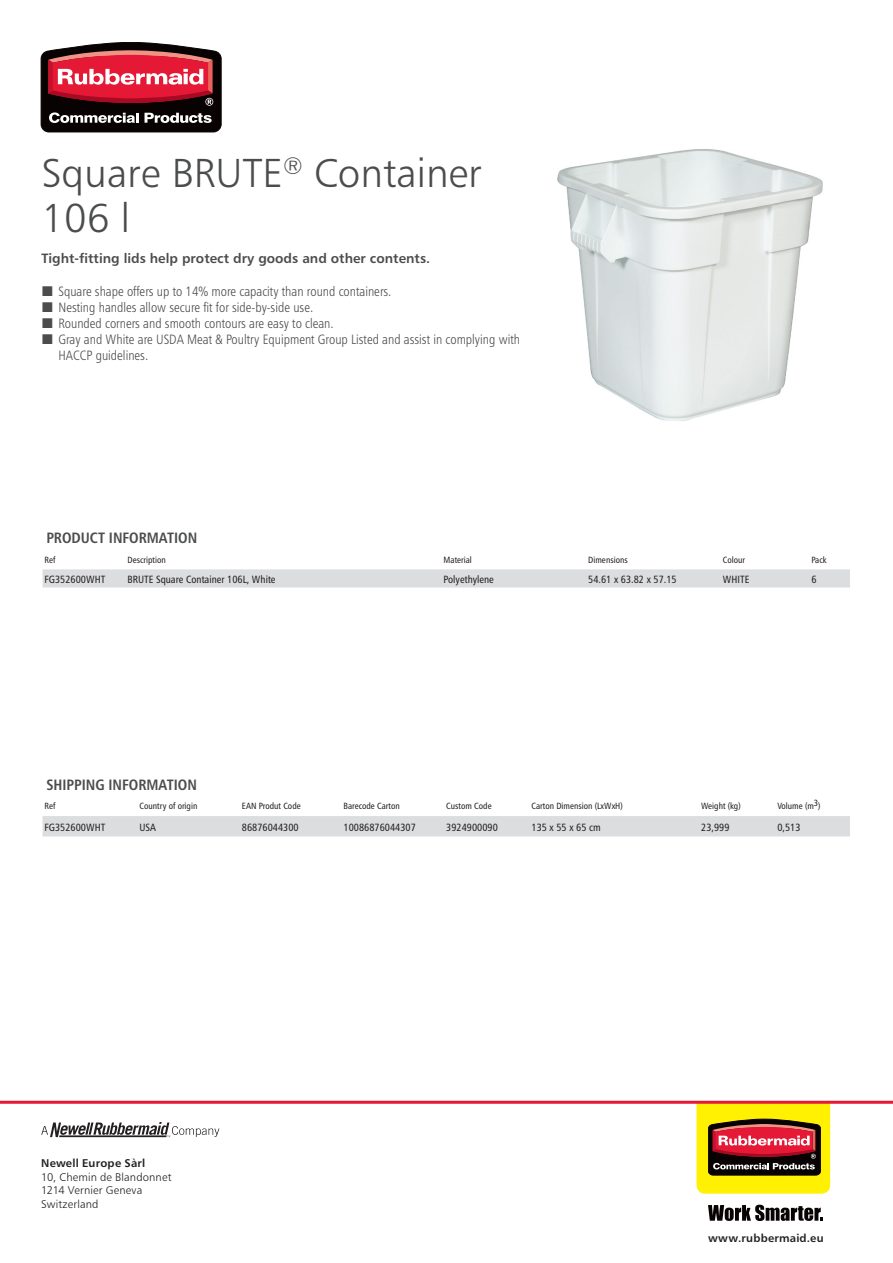
<style>
.page{position:relative;width:893px;height:1263px;background:#fff}
.page>*{position:absolute;margin:0;border:0;box-sizing:border-box;transform-origin:0 0}
.t1{font:40.5px/45px "Humanist 777 BT Light B";color:#4b4c4d}
.t2{font:15px "Humanist 777 BT Bold Condensed B";color:#4b4c4d}
.t3{font:13.5px/16.2px "Humanist 777 BT Light Condensed B";color:#4b4c4d}
.t4{font:13.5px "Humanist 777 BT Bold B";color:#4b4c4d}
.t5{font:11.25px "Humanist 777 BT Light B";letter-spacing:.015em;color:#231f20}
.t6{font:11.25px "Humanist 777 BT Bold B";letter-spacing:.02em;color:#231f20}
.t7{font:10.5px "Humanist 777 BT Roman Condensed B";color:#231f20}
.t8{font:9px "Humanist 777 BT Roman Condensed B";color:#231f20}
</style>
<div class="page">
<svg style="left:41px;top:1122px;width:178px;height:15px"></svg>
<svg style="left:696px;top:1104px;width:134px;height:90px;background:#bd8e20"></svg>
<svg style="left:708px;top:1205px;width:115px;height:16px"></svg>
<svg style="left:41px;top:42px;width:180px;height:90px;background:#863942"></svg>
<div style="left:43px;top:569px;width:807px;height:18px;background:#dcdddf"></div>
<div style="left:43px;top:816px;width:807px;height:20px;background:#dcdddf"></div>
<hr style="left:0;top:1101px;width:893px;height:3px;background:#e51836">
<img style="left:557px;top:149px;width:266px;height:272px">
<p class="t1" style="left:41px;top:150px;width:442px">Square BRUTE<sup>®</sup> Container<br>106 l</p>
<p class="t4" style="left:41px;top:250px;width:390px">Tight-fitting lids help protect dry goods and other contents.</p>
<p class="t3" style="left:58px;top:283px;width:335px">Square shape offers up to 14% more capacity than round containers.</p>
<p class="t3" style="left:58px;top:299px;width:256px">Nesting handles allow secure fit for side-by-side use.</p>
<p class="t3" style="left:58px;top:315px;width:277px">Rounded corners and smooth contours are easy to clean.</p>
<p class="t3" style="left:58px;top:331px;width:463px">Gray and White are USDA Meat &amp; Poultry Equipment Group Listed and assist in complying with<br>HACCP guidelines.</p>
<p class="t2" style="left:46px;top:528px;width:153px">PRODUCT INFORMATION</p>
<p class="t8" style="left:45px;top:554px;width:12px">Ref</p>
<p class="t8" style="left:128px;top:554px;width:40px">Description</p>
<p class="t8" style="left:444px;top:554px;width:30px">Material</p>
<p class="t8" style="left:588px;top:554px;width:41px">Dimensions</p>
<p class="t8" style="left:723px;top:554px;width:24px">Colour</p>
<p class="t8" style="left:811px;top:554px;width:17px">Pack</p>
<p class="t7" style="left:45px;top:572px;width:62px">FG352600WHT</p>
<p class="t7" style="left:128px;top:572px;width:150px">BRUTE Square Container 106L, White</p>
<p class="t7" style="left:444px;top:572px;width:52px">Polyethylene</p>
<p class="t7" style="left:588px;top:572px;width:90px">54.61 x 63.82 x 57.15</p>
<p class="t7" style="left:723px;top:572px;width:28px">WHITE</p>
<p class="t7" style="left:811px;top:572px;width:7px">6</p>
<p class="t2" style="left:46px;top:775px;width:152px">SHIPPING INFORMATION</p>
<p class="t8" style="left:45px;top:801px;width:12px">Ref</p>
<p class="t8" style="left:139px;top:801px;width:59px">Country of origin</p>
<p class="t8" style="left:242px;top:801px;width:60px">EAN Produt Code</p>
<p class="t8" style="left:344px;top:801px;width:58px">Barecode Carton</p>
<p class="t8" style="left:446px;top:801px;width:47px">Custom Code</p>
<p class="t8" style="left:531px;top:801px;width:93px">Carton Dimension (LxWxH)</p>
<p class="t8" style="left:701px;top:801px;width:41px">Weight (kg)</p>
<p class="t8" style="left:777px;top:801px;width:45px">Volume (m3)</p>
<p class="t7" style="left:45px;top:820px;width:62px">FG352600WHT</p>
<p class="t7" style="left:139px;top:820px;width:18px">USA</p>
<p class="t7" style="left:242px;top:820px;width:58px">86876044300</p>
<p class="t7" style="left:344px;top:820px;width:74px">10086876044307</p>
<p class="t7" style="left:446px;top:820px;width:53px">3924900090</p>
<p class="t7" style="left:531px;top:820px;width:71px">135 x 55 x 65 cm</p>
<p class="t7" style="left:701px;top:820px;width:30px">23,999</p>
<p class="t7" style="left:777px;top:820px;width:25px">0,513</p>
<p class="t6" style="left:41px;top:1156px;width:106px">Newell Europe Sàrl</p>
<p class="t5" style="left:41px;top:1170px;width:132px">10, Chemin de Blandonnet</p>
<p class="t5" style="left:41px;top:1183px;width:103px">1214 Vernier Geneva</p>
<p class="t5" style="left:41px;top:1197px;width:59px">Switzerland</p>
<p class="t6" style="left:708px;top:1231px;width:117px">www.rubbermaid.eu</p>
</div>
